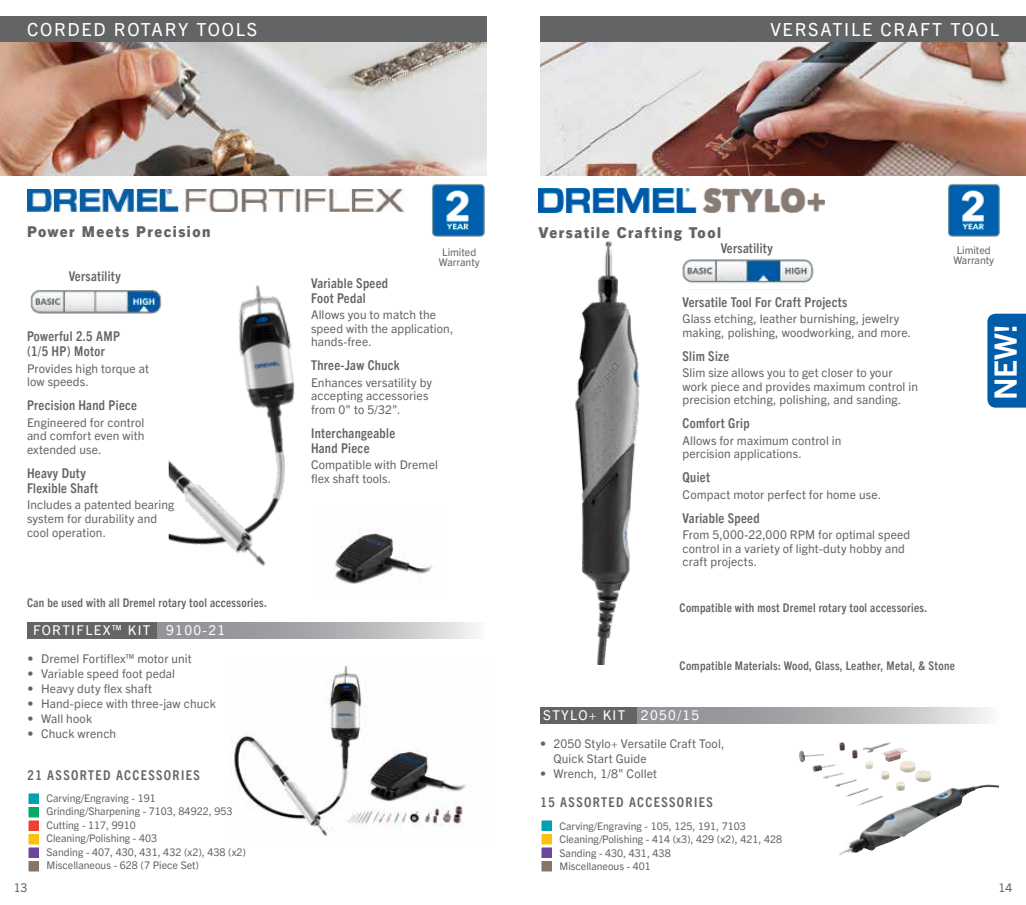
<style>
.page{position:relative;width:1026px;height:905px;background:#fff}
.page>*{position:absolute;margin:0;border:0;box-sizing:border-box;transform-origin:0 0}
.t1{font:700 30.75px "Trade Gothic Next LT Pro";color:#fff}
.t2{font:18px "Trade Gothic Next LT Pro";letter-spacing:.1em;color:#fff}
.t3{font:800 15px "Trade Gothic Next LT Pro";letter-spacing:.1em;color:#636466}
.t4{font:700 condensed 13.5px/15px "Trade Gothic Next LT Pro";letter-spacing:.025em;color:#636466}
.t5{font:700 condensed 13.5px "Trade Gothic Next LT Pro";letter-spacing:.1em;color:#636466}
.t6{font:13.5px "Trade Gothic Next LT Pro";letter-spacing:.1em;color:#fff}
.t7{font:12px/13.5px "Trade Gothic Next LT Pro";letter-spacing:.01em;color:#636466}
.t8{font:700 condensed 12px "Trade Gothic Next LT Pro";letter-spacing:.025em;color:#636466}
.t9{font:10.5px/13.5px "Trade Gothic Next LT Pro";color:#636466;text-align:center}
.s1{font-weight:800}
</style>
<div class="page">
<img style="left:333px;top:529px;width:100px;height:55px">
<img style="left:0;top:42px;width:486px;height:134px">
<img style="left:540px;top:42px;width:486px;height:134px">
<img style="left:27px;top:189px;width:378px;height:22px">
<img style="left:432px;top:183px;width:53px;height:54px">
<img style="left:948px;top:183px;width:52px;height:54px">
<img style="left:169px;top:285px;width:126px;height:281px">
<img style="left:231px;top:665px;width:235px;height:171px">
<div style="left:27px;top:792px;width:13px;height:13px;background:#00a2b2;border:2px solid #fff"></div>
<div style="left:27px;top:805px;width:13px;height:14px;background:#00ab67;border:2px solid #fff"></div>
<div style="left:27px;top:819px;width:13px;height:13px;background:#ef3e33;border:2px solid #fff"></div>
<div style="left:27px;top:832px;width:13px;height:14px;background:#febe10;border:2px solid #fff"></div>
<div style="left:27px;top:846px;width:13px;height:13px;background:#69489d;border:2px solid #fff"></div>
<div style="left:27px;top:859px;width:13px;height:14px;background:#887468;border:2px solid #fff"></div>
<div style="left:540px;top:819px;width:14px;height:13px;background:#00a2b2;border:2px solid #fff"></div>
<div style="left:540px;top:832px;width:14px;height:14px;background:#febe10;border:2px solid #fff"></div>
<div style="left:540px;top:846px;width:14px;height:13px;background:#69489d;border:2px solid #fff"></div>
<div style="left:540px;top:859px;width:14px;height:14px;background:#887468;border:2px solid #fff"></div>
<img style="left:839px;top:742px;width:69px;height:20px">
<div style="left:987px;top:314px;width:39px;height:93px;background:#005daa"></div>
<img style="left:575px;top:241px;width:65px;height:423px">
<img style="left:539px;top:188px;width:285px;height:25px">
<img style="left:682px;top:259px;width:132px;height:24px">
<div style="left:28px;top:289px;width:146px;height:32px;background:#fff;border-radius:9px"></div>
<img style="left:30px;top:290px;width:132px;height:24px">
<div style="left:0;top:16px;width:486px;height:26px;background:#636466"></div>
<svg style="left:157px;top:622px;width:319px;height:16px;background:#b0b1b3"></svg>
<svg style="left:636px;top:707px;width:351px;height:17px;background:#b0b1b3"></svg>
<div style="left:28px;top:621px;width:129px;height:17px;background:#636466"></div>
<div style="left:540px;top:707px;width:96px;height:17px;background:#636466"></div>
<div style="left:540px;top:16px;width:486px;height:26px;background:#636466"></div>
<h2 class="t2" style="left:27px;top:17px;width:232px">CORDED ROTARY TOOLS</h2>
<h2 class="t2" style="left:770px;top:17px;width:230px">VERSATILE CRAFT TOOL</h2>
<p class="t3" style="left:27px;top:221px;width:185px">Power Meets Precision</p>
<p class="t4" style="left:69px;top:267px;width:54px">Versatility</p>
<p class="t4" style="left:27px;top:328px;width:94px">Powerful 2.5 AMP (1/5 HP) Motor</p>
<p class="t7" style="left:27px;top:361px;width:124px">Provides high torque at low speeds.</p>
<p class="t4" style="left:27px;top:397px;width:112px">Precision Hand Piece</p>
<p class="t7" style="left:27px;top:415px;width:119px;text-align:justify">Engineered for control and comfort even with extended use.</p>
<p class="t4" style="left:27px;top:464px;width:73px">Heavy Duty<br>Flexible Shaft</p>
<p class="t7" style="left:27px;top:497px;width:149px">Includes a patented bearing system for durability and cool operation.</p>
<p class="t9" style="left:439px;top:246px;width:42px;line-height:10.5px">Limited<br>Warranty</p>
<p class="t4" style="left:311px;top:274px;width:79px">Variable Speed<br>Foot Pedal</p>
<p class="t7" style="left:311px;top:307px;width:144px">Allows you to match the speed with the application, hands-free.</p>
<p class="t4" style="left:311px;top:357px;width:90px">Three-Jaw Chuck</p>
<p class="t7" style="left:311px;top:375px;width:123px">Enhances versatility by accepting accessories from 0" to 5/32".</p>
<p class="t4" style="left:311px;top:424px;width:86px">Interchangeable<br>Hand Piece</p>
<p class="t7" style="left:311px;top:457px;width:128px">Compatible with Dremel flex shaft tools.</p>
<p class="t3" style="left:539px;top:222px;width:184px">Versatile Crafting Tool</p>
<p class="t4" style="left:721px;top:240px;width:54px">Versatility</p>
<p class="t4" style="left:683px;top:293px;width:166px">Versatile Tool For Craft Projects</p>
<p class="t7" style="left:683px;top:311px;width:230px">Glass etching, leather burnishing, jewelry making, polishing, woodworking, and more.</p>
<p class="t4" style="left:683px;top:347px;width:48px">Slim Size</p>
<p class="t7" style="left:683px;top:365px;width:237px">Slim size allows you to get closer to your work piece and provides maximum control in precision etching, polishing, and sanding.</p>
<p class="t4" style="left:683px;top:415px;width:69px">Comfort Grip</p>
<p class="t7" style="left:683px;top:433px;width:160px">Allows for maximum control in percision applications.</p>
<p class="t4" style="left:683px;top:469px;width:29px">Quiet</p>
<p class="t7" style="left:683px;top:487px;width:200px">Compact motor perfect for home use.</p>
<p class="t4" style="left:683px;top:509px;width:79px">Variable Speed</p>
<p class="t7" style="left:683px;top:527px;width:229px">From 5,000-22,000 RPM for optimal speed control in a variety of light-duty hobby and craft projects.</p>
<p class="t9" style="left:953px;top:244px;width:42px;line-height:10.5px">Limited<br>Warranty</p>
<h1 class="t1" style="left:984px;top:400px;width:77px;rotate:-90deg">NEW!</h1>
<p class="t8" style="left:27px;top:594px;width:241px">Can be used with all Dremel rotary tool accessories.</p>
<p class="t8" style="left:680px;top:599px;width:249px">Compatible with most Dremel rotary tool accessories.</p>
<p class="t6" style="left:33px;top:620px;width:194px">FORTIFLEX™ KIT 9100-21</p>
<p class="t7" style="left:28px;top:650px;width:166px">• Dremel Fortiflex™ motor unit</p>
<p class="t7" style="left:28px;top:665px;width:149px">• Variable speed foot pedal</p>
<p class="t7" style="left:28px;top:680px;width:126px">• Heavy duty flex shaft</p>
<p class="t7" style="left:28px;top:695px;width:190px">• Hand-piece with three-jaw chuck</p>
<p class="t7" style="left:28px;top:710px;width:66px">• Wall hook</p>
<p class="t7" style="left:28px;top:725px;width:90px">• Chuck wrench</p>
<p class="t5" style="left:28px;top:765px;width:174px">21 ASSORTED ACCESSORIES</p>
<p class="t9" style="left:46px;top:790px;width:201px;text-align:left">Carving/Engraving - 191<br>Grinding/Sharpening - 7103, 84922, 953<br>Cutting - 117, 9910<br>Cleaning/Polishing - 403<br>Sanding - 407, 430, 431, 432 (x2), 438 (x2)<br>Miscellaneous - 628 (7 Piece Set)</p>
<p class="t8" style="left:680px;top:657px;width:277px">Compatible Materials: Wood, Glass, Leather, Metal, &amp; Stone</p>
<p class="t6" style="left:543px;top:706px;width:158px">STYLO+ KIT 2050/15</p>
<p class="t7" style="left:554px;top:735px;width:172px;line-height:15px;text-indent:-14px">• 2050 Stylo+ Versatile Craft Tool,<br>Quick Start Guide</p>
<p class="t7" style="left:540px;top:766px;width:118px"><span class="s1">•</span> Wrench, 1/8" Collet</p>
<p class="t5" style="left:541px;top:792px;width:174px">15 ASSORTED ACCESSORIES</p>
<p class="t9" style="left:559px;top:818px;width:224px;text-align:left">Carving/Engraving - 105, 125, 191, 7103<br>Cleaning/Polishing - 414 (x3), 429 (x2), 421, 428<br>Sanding - 430, 431, 438<br>Miscellaneous - 401</p>
<p class="t7" style="left:14px;top:880px;width:15px">13</p>
<p class="t7" style="left:998px;top:880px;width:15px">14</p>
</div>
